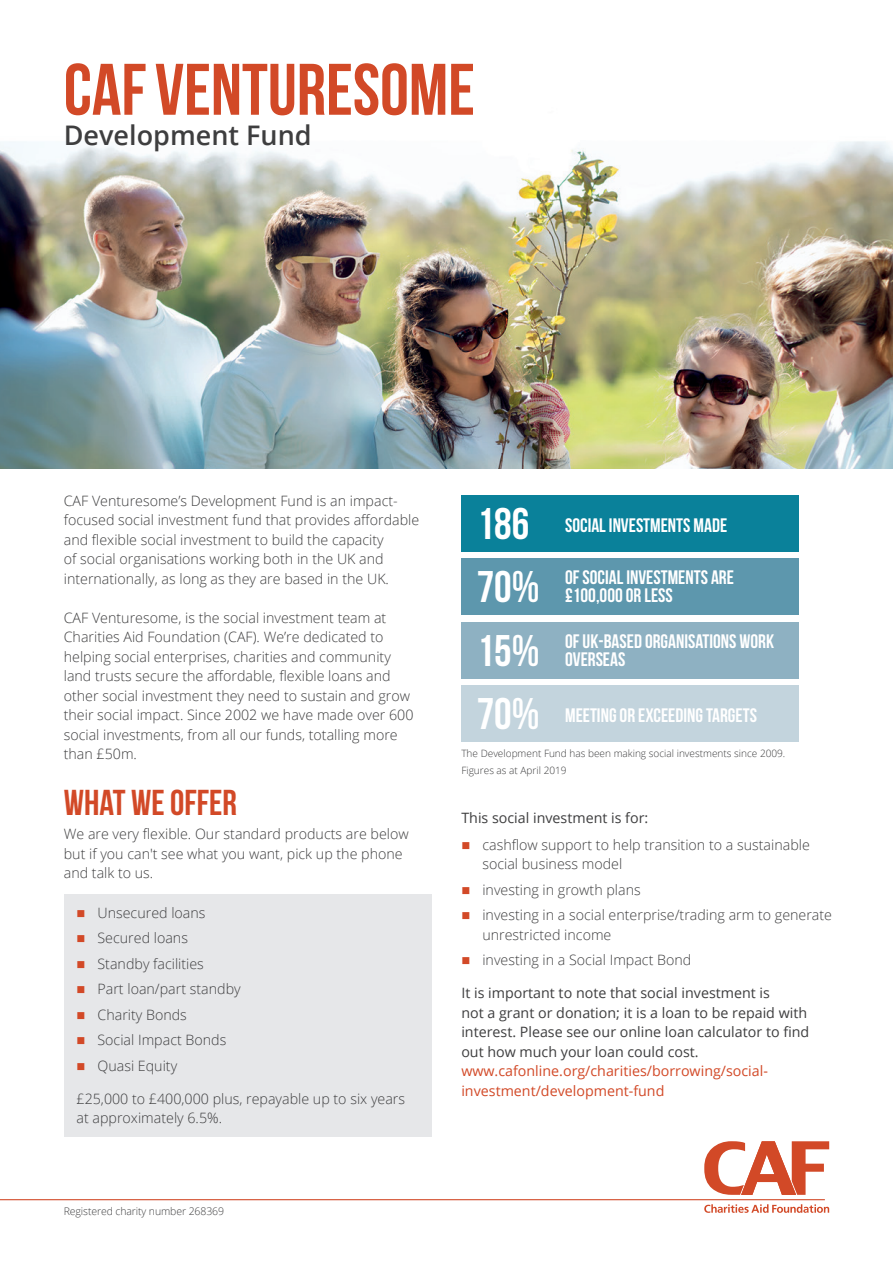
<style>
.page{position:relative;width:893px;height:1263px;background:#fff}
.page>*{position:absolute;margin:0;border:0;box-sizing:border-box;transform-origin:0 0}
.t1{font:700 72.75px "Bebas Neue";color:#d24927}
.t2{font:700 44.25px/63.4px "Bebas Neue";color:#fff}
.t3{font:700 36px "Bebas Neue";color:#d24927}
.t4{font:600 27px "Open Sans";color:#3e3e3f}
.t5{font:700 19.5px/17.2px "Bebas Neue";color:#fff}
.t6{font:300 14.25px/19.5px "Open Sans";color:#3e3e3f}
.t7{font:14.25px/19.5px "Open Sans";color:#3e3e3f}
.t8{font:14.25px/19.5px "Open Sans";color:#d24927}
.t9{font:300 10.5px "Open Sans";letter-spacing:-.01em;color:#3e3e3f}
.t10{font:300 10.05px/16.4px "Open Sans";color:#3e3e3f}
.s1{color:#d24927}
</style>
<div class="page">
<div style="left:461px;top:558px;width:338px;height:57px;background:#5d97ad"></div>
<div style="left:461px;top:495px;width:338px;height:57px;background:#0a819a"></div>
<div style="left:461px;top:685px;width:338px;height:57px;background:#c3d4dd"></div>
<div style="left:461px;top:622px;width:338px;height:57px;background:#8eb1c2"></div>
<div style="left:64px;top:894px;width:368px;height:242px;background:#e6e7e9"></div>
<hr style="left:0;top:1199px;width:825px;height:1px;background:#d24927">
<svg style="left:704px;top:1204px;width:125px;height:9px"></svg>
<svg style="left:704px;top:1141px;width:125px;height:54px"></svg>
<img style="left:0;top:141px;width:893px;height:328px">
<h1 class="t1" style="left:64px;top:50px;width:413px">CAF VENTURESOME</h1>
<h3 class="t4" style="left:64px;top:117px;width:249px">Development Fund</h3>
<p class="t6" style="left:64px;top:491px;width:357px">CAF Venturesome’s Development Fund is an impact&shy;focused social investment fund that provides affordable and flexible social investment to build the capacity<br>of social organisations working both in the UK and internationally, as long as they are based in the UK.</p>
<p class="t6" style="left:64px;top:608px;width:351px">CAF Venturesome, is the social investment team at Charities Aid Foundation (CAF). We’re dedicated to helping social enterprises, charities and community land trusts secure the affordable, flexible loans and other social investment they need to sustain and grow their social impact. Since 2002 we have made over 600 social investments, from all our funds, totalling more than £50m.</p>
<h3 class="t3" style="left:64px;top:783px;width:175px">WHAT WE OFFER</h3>
<p class="t6" style="left:64px;top:824px;width:346px">We are very flexible. Our standard products are below but if you can't see what you want, pick up the phone and talk to us.</p>
<p class="t6" style="left:77px;top:902px;width:131px"><span class="s1">■</span> Unsecured loans</p>
<p class="t6" style="left:77px;top:928px;width:113px"><span class="s1">■</span> Secured loans</p>
<p class="t6" style="left:77px;top:953px;width:129px"><span class="s1">■</span> Standby facilities</p>
<p class="t6" style="left:77px;top:979px;width:166px"><span class="s1">■</span> Part loan/part standby</p>
<p class="t6" style="left:77px;top:1004px;width:112px"><span class="s1">■</span> Charity Bonds</p>
<p class="t6" style="left:77px;top:1030px;width:151px"><span class="s1">■</span> Social Impact Bonds</p>
<p class="t6" style="left:77px;top:1055px;width:102px"><span class="s1">■</span> Quasi Equity</p>
<p class="t6" style="left:77px;top:1088px;width:330px">£25,000 to £400,000 plus, repayable up to six years at approximately 6.5%.</p>
<p class="t9" style="left:64px;top:1204px;width:162px">Registered charity number 268369</p>
<h2 class="t2" style="left:477px;top:491px;width:64px">186<br>70%</h2>
<h2 class="t2" style="left:477px;top:618px;width:64px">15%</h2>
<h3 class="t5" style="left:565px;top:516px;width:164px">SOCIAL INVESTMENTS MADE</h3>
<h3 class="t5" style="left:565px;top:569px;width:170px">OF SOCIAL INVESTMENTS ARE £100,000 OR LESS</h3>
<h3 class="t5" style="left:565px;top:633px;width:211px">OF UK-BASED ORGANISATIONS WORK<br>OVERSEAS</h3>
<h2 class="t2" style="left:477px;top:681px;width:64px">70%</h2>
<h3 class="t5" style="left:565px;top:706px;width:193px">MEETING OR EXCEEDING TARGETS</h3>
<p class="t10" style="left:461px;top:745px;width:325px">The Development Fund has been making social investments since 2009.<br>Figures as at April 2019</p>
<p class="t7" style="left:461px;top:808px;width:188px">This social investment is for:</p>
<p class="t6" style="left:482px;top:835px;width:329px;text-indent:-21px"><span class="s1">■</span> cashflow support to help transition to a sustainable social business model</p>
<p class="t6" style="left:461px;top:880px;width:181px"><span class="s1">■</span> investing in growth plans</p>
<p class="t6" style="left:482px;top:905px;width:351px;text-indent:-21px"><span class="s1">■</span> investing in a social enterprise/trading arm to generate unrestricted income</p>
<p class="t6" style="left:461px;top:950px;width:231px"><span class="s1">■</span> investing in a Social Impact Bond</p>
<p class="t7" style="left:461px;top:983px;width:349px">It is important to note that social investment is<br>not a grant or donation; it is a loan to be repaid with interest. Please see our online loan calculator to find out how much your loan could cost.</p>
<p class="t8" style="left:461px;top:1061px;width:308px">www.cafonline.org/charities/borrowing/social&shy;investment/development-fund</p>
</div>
